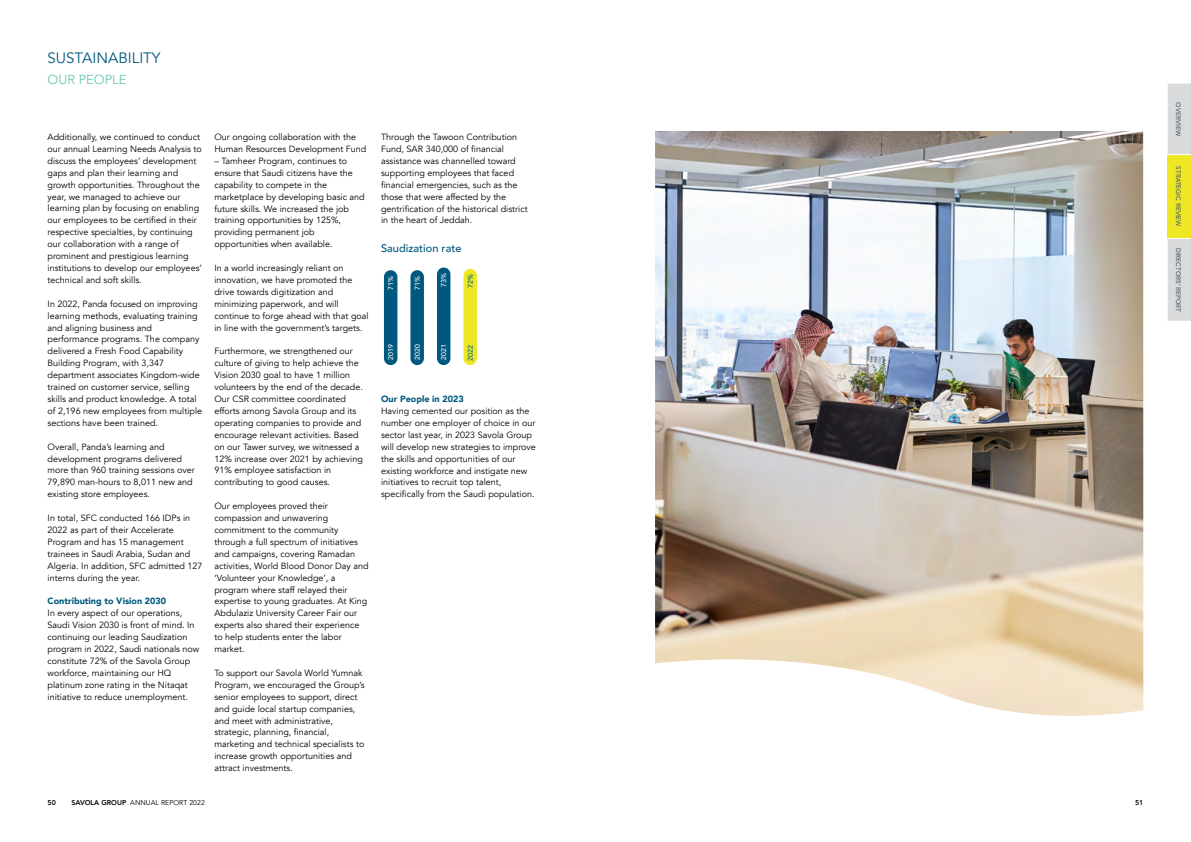
<style>
.page{position:relative;width:1191px;height:842px;background:#fff}
.page>*{position:absolute;margin:0;border:0;box-sizing:border-box;transform-origin:0 0}
.t1{font:15px "Avenir";color:#00587e}
.t2{font:13px "Avenir";color:#69c6b4}
.t3{font:500 11px "Avenir";color:#00587e}
.t4{font:9px/11.9px "Avenir";color:#000}
.t5{font:900 9px "Avenir";color:#00587e}
.t6{font:7px "Avenir";color:#000}
.t7{font:500 7px "Avenir";color:#fff}
.t8{font:500 7px "Avenir";color:#00587e}
.t9{font:800 7px "Avenir";color:#000}
.t10{font:500 6.5px "Avenir";color:#485865}
.s1{font-weight:800}
</style>
<div class="page">
<img style="left:655px;top:131px;width:488px;height:585px">
<div style="left:463px;top:269px;width:14px;height:96px;background:#eee824;border-radius:7px"></div>
<div style="left:384px;top:270px;width:13px;height:95px;background:#00587e;border-radius:7px"></div>
<div style="left:410px;top:270px;width:14px;height:95px;background:#00587e;border-radius:7px"></div>
<div style="left:437px;top:268px;width:13px;height:97px;background:#00587e;border-radius:7px"></div>
<svg style="left:1167px;top:84px;width:24px;height:237px;background:#e0df9b"></svg>
<h1 class="t1" style="left:48px;top:49px;width:114px">SUSTAINABILITY</h1>
<h2 class="t2" style="left:48px;top:71px;width:80px">OUR PEOPLE</h2>
<p class="t4" style="left:48px;top:131px;width:156px">Additionally, we continued to conduct our annual Learning Needs Analysis to discuss the employees’ development gaps and plan their learning and growth opportunities. Throughout the year, we managed to achieve our learning plan by focusing on enabling our employees to be certified in their respective specialties, by continuing our collaboration with a range of prominent and prestigious learning institutions to develop our employees’ technical and soft skills.</p>
<p class="t4" style="left:48px;top:298px;width:156px">In 2022, Panda focused on improving learning methods, evaluating training and aligning business and performance programs. The company delivered a Fresh Food Capability Building Program, with 3,347 department associates Kingdom-wide trained on customer service, selling skills and product knowledge. A total of 2,196 new employees from multiple sections have been trained.</p>
<p class="t4" style="left:48px;top:441px;width:149px">Overall, Panda’s learning and development programs delivered more than 960 training sessions over<br>79,890 man-hours to 8,011 new and existing store employees.</p>
<p class="t4" style="left:48px;top:512px;width:156px">In total, SFC conducted 166 IDPs in<br>2022 as part of their Accelerate<br>Program and has 15 management trainees in Saudi Arabia, Sudan and<br>Algeria. In addition, SFC admitted 127 interns during the year.</p>
<p class="t5" style="left:48px;top:593px;width:120px">Contributing to Vision 2030</p>
<p class="t4" style="left:48px;top:607px;width:153px">In every aspect of our operations, Saudi Vision 2030 is front of mind. In continuing our leading Saudization program in 2022, Saudi nationals now constitute 72% of the Savola Group workforce, maintaining our HQ platinum zone rating in the Nitaqat initiative to reduce unemployment.</p>
<p class="t4" style="left:214px;top:131px;width:154px">Our ongoing collaboration with the<br>Human Resources Development Fund</p>
<p class="t4" style="left:214px;top:155px;width:152px">– Tamheer Program, continues to ensure that Saudi citizens have the capability to compete in the marketplace by developing basic and future skills. We increased the job training opportunities by 125%, providing permanent job opportunities when available.</p>
<p class="t4" style="left:214px;top:262px;width:156px">In a world increasingly reliant on innovation, we have promoted the drive towards digitization and minimizing paperwork, and will continue to forge ahead with that goal in line with the government’s targets.</p>
<p class="t4" style="left:214px;top:345px;width:150px">Furthermore, we strengthened our culture of giving to help achieve the Vision 2030 goal to have 1 million volunteers by the end of the decade.<br>Our CSR committee coordinated efforts among Savola Group and its operating companies to provide and encourage relevant activities. Based on our Tawer survey, we witnessed a 12% increase over 2021 by achieving 91% employee satisfaction in contributing to good causes.</p>
<p class="t4" style="left:214px;top:500px;width:156px">Our employees proved their compassion and unwavering commitment to the community through a full spectrum of initiatives and campaigns, covering Ramadan activities, World Blood Donor Day and ‘Volunteer your Knowledge’, a program where staff relayed their expertise to young graduates. At King<br>Abdulaziz University Career Fair our experts also shared their experience to help students enter the labor market.</p>
<p class="t4" style="left:214px;top:667px;width:152px">To support our Savola World Yumnak Program, we encouraged the Group’s senior employees to support, direct and guide local startup companies, and meet with administrative, strategic, planning, financial, marketing and technical specialists to increase growth opportunities and attract investments.</p>
<p class="t4" style="left:381px;top:131px;width:148px">Through the Tawoon Contribution<br>Fund, SAR 340,000 of financial assistance was channelled toward supporting employees that faced financial emergencies, such as the those that were affected by the gentrification of the historical district in the heart of Jeddah.</p>
<p class="t3" style="left:381px;top:239px;width:82px">Saudization rate</p>
<p class="t7" style="left:385px;top:290px;width:15px;rotate:-90deg">71%</p>
<p class="t7" style="left:411px;top:290px;width:15px;rotate:-90deg">71%</p>
<p class="t7" style="left:438px;top:287px;width:15px;rotate:-90deg">73%</p>
<p class="t8" style="left:464px;top:288px;width:15px;rotate:-90deg">72%</p>
<p class="t7" style="left:385px;top:360px;width:17px;rotate:-90deg">2019</p>
<p class="t7" style="left:411px;top:360px;width:17px;rotate:-90deg">2020</p>
<p class="t7" style="left:438px;top:360px;width:17px;rotate:-90deg">2021</p>
<p class="t8" style="left:464px;top:361px;width:17px;rotate:-90deg">2022</p>
<p class="t5" style="left:381px;top:391px;width:84px">Our People in 2023</p>
<p class="t4" style="left:381px;top:405px;width:156px">Having cemented our position as the number one employer of choice in our sector last year, in 2023 Savola Group will develop new strategies to improve the skills and opportunities of our existing workforce and instigate new initiatives to recruit top talent, specifically from the Saudi population.</p>
<p class="t9" style="left:48px;top:797px;width:10px">50</p>
<p class="t6" style="left:71px;top:798px;width:135px"><span class="s1">SAVOLA GROUP</span> ANNUAL REPORT 2022</p>
<p class="t9" style="left:1135px;top:797px;width:10px">51</p>
<p class="t10" style="left:1184px;top:102px;width:35px;rotate:90deg">OVERVIEW</p>
<p class="t10" style="left:1184px;top:166px;width:62px;rotate:90deg">STRATEGIC REVIEW</p>
<p class="t10" style="left:1184px;top:248px;width:66px;rotate:90deg">DIRECTORS’ REPORT</p>
</div>
